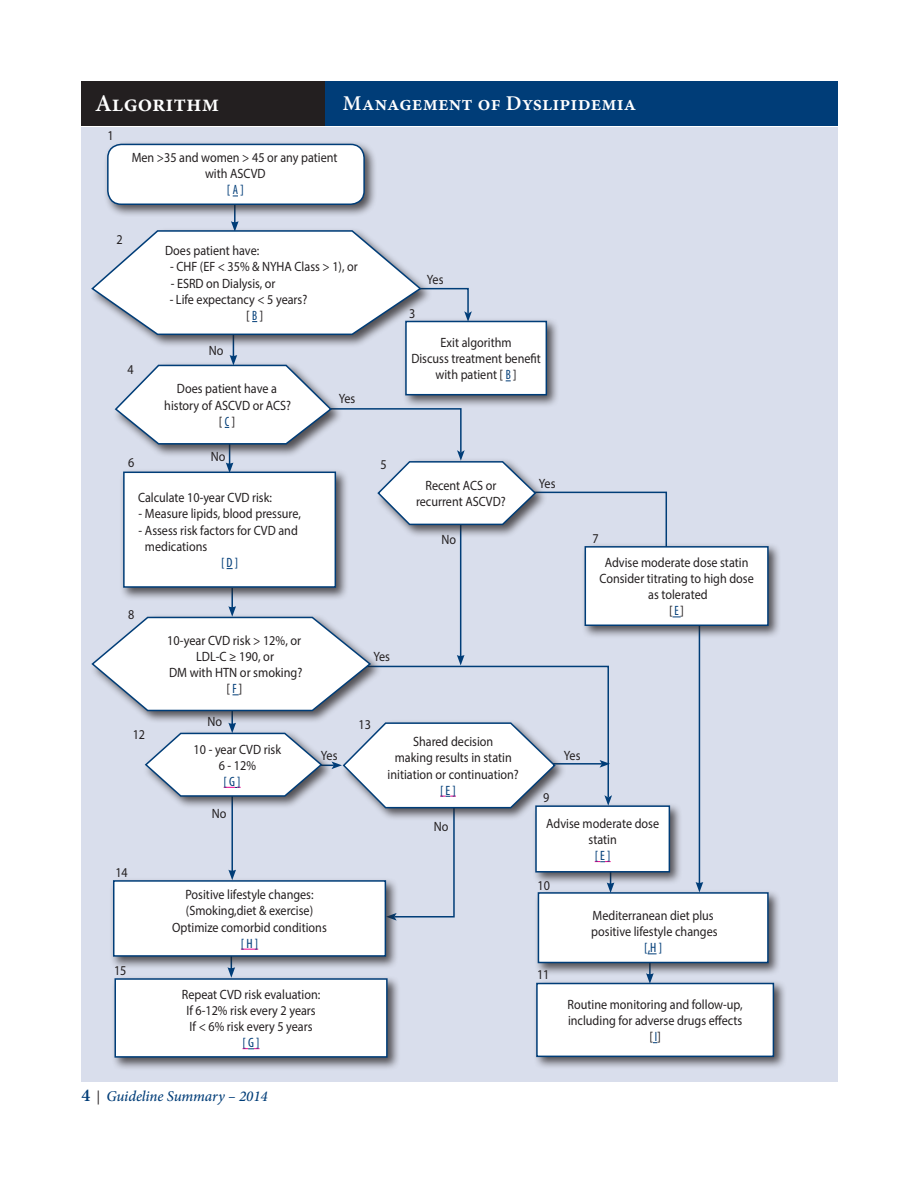
<style>
.page{position:relative;width:920px;height:1189px;background:#fff}
.page>*{position:absolute;margin:0;border:0;box-sizing:border-box;transform-origin:0 0}
.t1{font:600 24px "Minion Pro";color:#fff}
.t2{font:600 21px "Minion Pro";letter-spacing:.01em;color:#fff}
.t3{font:italic 500 15px "Minion Pro";letter-spacing:-.01em;color:#003d78}
.t4{font:13.5px/16.2px "Myriad Pro";color:#231f20;text-align:center;scale:.9 1}
.t5{font:13.5px/16.2px "Myriad Pro";color:#231f20;text-align:center;scale:.91 1}
.t6{font:condensed 13.5px "Myriad Pro";color:#003d78}
.s1{color:#003d78}
.s2{font-stretch:condensed;color:#003d78}
.s3{font-weight:600;font-style:normal;font-size:18px}
.s4{font-size:13.95px;color:#231f20}
</style>
<div class="page">
<div style="left:81px;top:127px;width:756px;height:954px;background:#d9deec"></div>
<div style="left:81px;top:81px;width:756px;height:45px;background:#003d78"></div>
<div style="left:82px;top:81px;width:243px;height:45px;background:#231f20"></div>
<hr style="left:460px;top:483px;width:1px;height:174px;background:#003d78">
<hr style="left:234px;top:201px;width:2px;height:22px;background:#003d78">
<hr style="left:233px;top:283px;width:1px;height:74px;background:#003d78">
<svg style="left:228px;top:969px;width:7px;height:6px"></svg>
<hr style="left:231px;top:588px;width:2px;height:20px;background:#003d78">
<hr style="left:699px;top:568px;width:1px;height:316px;background:#003d78">
<svg style="left:696px;top:882px;width:7px;height:7px"></svg>
<svg style="left:647px;top:976px;width:6px;height:3px"></svg>
<div style="left:89px;top:227px;width:344px;height:121px;background:#231f20;opacity:.75"></div>
<svg style="left:90px;top:221px;width:382px;height:115px"></svg>
<div style="left:581px;top:543px;width:200px;height:96px;background:#231f20;opacity:.75"></div>
<div style="left:585px;top:547px;width:183px;height:78px;background:#fff"></div>
<div style="left:584px;top:546px;width:185px;height:80px;border:2px solid #003d78"></div>
<div style="left:532px;top:802px;width:151px;height:84px;background:#231f20;opacity:.75"></div>
<div style="left:536px;top:806px;width:133px;height:66px;background:#fff"></div>
<svg style="left:91px;top:606px;width:523px;height:312px"></svg>
<div style="left:535px;top:805px;width:135px;height:67px;border:2px solid #003d78"></div>
<div style="left:402px;top:317px;width:158px;height:91px;background:#231f20;opacity:.75"></div>
<div style="left:406px;top:321px;width:140px;height:74px;background:#fff"></div>
<div style="left:405px;top:321px;width:142px;height:74px;border:2px solid #003d78"></div>
<div style="left:104px;top:140px;width:274px;height:78px;background:#231f20;opacity:.75"></div>
<div style="left:108px;top:144px;width:256px;height:60px;background:#fff;border-radius:13px"></div>
<div style="left:107px;top:144px;width:258px;height:61px;border:2px solid #003d78;border-radius:13px"></div>
<div style="left:110px;top:877px;width:289px;height:92px;background:#231f20;opacity:.75"></div>
<div style="left:114px;top:881px;width:271px;height:75px;background:#fff"></div>
<svg style="left:241px;top:949px;width:17px;height:1px"></svg>
<div style="left:113px;top:880px;width:273px;height:77px;border:2px solid #003d78"></div>
<div style="left:120px;top:468px;width:229px;height:133px;background:#231f20;opacity:.75"></div>
<div style="left:124px;top:472px;width:211px;height:115px;background:#fff"></div>
<svg style="left:114px;top:355px;width:556px;height:214px"></svg>
<div style="left:123px;top:471px;width:213px;height:117px;border:2px solid #003d78"></div>
<div style="left:111px;top:975px;width:289px;height:95px;background:#231f20;opacity:.75"></div>
<div style="left:115px;top:979px;width:272px;height:78px;background:#fff"></div>
<svg style="left:243px;top:1048px;width:17px;height:1px"></svg>
<div style="left:114px;top:978px;width:274px;height:80px;border:2px solid #003d78"></div>
<div style="left:533px;top:979px;width:254px;height:91px;background:#231f20;opacity:.75"></div>
<div style="left:537px;top:983px;width:236px;height:73px;background:#fff"></div>
<div style="left:536px;top:983px;width:238px;height:74px;border:2px solid #003d78"></div>
<div style="left:534px;top:889px;width:247px;height:87px;background:#231f20;opacity:.75"></div>
<div style="left:538px;top:893px;width:230px;height:69px;background:#fff"></div>
<div style="left:538px;top:892px;width:231px;height:71px;border:2px solid #003d78"></div>
<h1 class="t1" style="left:95px;top:87px;width:126px">Algorithm</h1>
<h2 class="t2" style="left:343px;top:88px;width:295px">Management of Dyslipidemia</h2>
<p class="t4" style="left:107px;top:128px;width:8px">1</p>
<p class="t4" style="left:132px;top:149px;width:230px">Men &gt;35 and women &gt; 45 or any patient with ASCVD<br><span class="s1">[</span> <span class="s2">A</span> <span class="s1">]</span></p>
<p class="t4" style="left:116px;top:231px;width:8px">2</p>
<p class="t4" style="left:127px;top:362px;width:8px">4</p>
<p class="t4" style="left:128px;top:454px;width:8px">6</p>
<p class="t4" style="left:165px;top:242px;width:106px">Does patient have:</p>
<p class="t4" style="left:170px;top:259px;width:210px">- CHF (EF &lt; 35% &amp; NYHA Class &gt; 1), or</p>
<p class="t4" style="left:171px;top:275px;width:118px">- ESRD on Dialysis, or</p>
<p class="t4" style="left:246px;top:291px;width:70px;text-align:left;text-indent:-76px">- Life expectancy &lt; 5 years? [ <span class="s2">B</span> ]</p>
<p class="t4" style="left:209px;top:342px;width:18px">No</p>
<p class="t4" style="left:164px;top:381px;width:142px">Does patient have a history of ASCVD or ACS? [ <span class="s2">C</span> ]</p>
<p class="t4" style="left:211px;top:448px;width:18px">No</p>
<p class="t4" style="left:339px;top:390px;width:20px">Yes</p>
<p class="t4" style="left:138px;top:489px;width:150px">Calculate 10-year CVD risk:</p>
<p class="t4" style="left:139px;top:506px;width:182px">- Measure lipids, blood pressure,</p>
<p class="t4" style="left:145px;top:522px;width:171px;text-align:left;text-indent:-6px">- Assess risk factors for CVD and medications</p>
<p class="t6" style="left:221px;top:554px;width:19px">[ D ]</p>
<p class="t4" style="left:381px;top:456px;width:8px">5</p>
<p class="t4" style="left:409px;top:305px;width:8px">3</p>
<p class="t4" style="left:427px;top:271px;width:20px">Yes</p>
<p class="t4" style="left:411px;top:334px;width:145px">Exit algorithm<br>Discuss treatment benefit with patient [ <span class="s2">B</span> ]</p>
<p class="t4" style="left:416px;top:477px;width:101px">Recent ACS or recurrent ASCVD?</p>
<p class="t4" style="left:441px;top:532px;width:18px">No</p>
<p class="t4" style="left:539px;top:475px;width:20px">Yes</p>
<p class="t4" style="left:128px;top:606px;width:8px">8</p>
<p class="t4" style="left:133px;top:726px;width:15px">12</p>
<p class="t5" style="left:167px;top:632px;width:150px">10-year CVD risk &gt; 12%, or<br>LDL-C ≥ 190, or<br>DM with HTN or smoking? [ <span class="s2">F</span> ]</p>
<p class="t4" style="left:207px;top:713px;width:18px">No</p>
<p class="t4" style="left:194px;top:741px;width:99px">10 - year CVD risk<br>6 - 12%</p>
<p class="t6" style="left:224px;top:773px;width:18px">[ G]</p>
<p class="t4" style="left:321px;top:747px;width:20px">Yes</p>
<p class="t4" style="left:373px;top:648px;width:20px">Yes</p>
<p class="t4" style="left:359px;top:716px;width:15px">13</p>
<p class="t4" style="left:388px;top:733px;width:147px">Shared decision<br>making results in statin initiation or continuation?</p>
<p class="t6" style="left:440px;top:782px;width:17px">[ E ]</p>
<p class="t4" style="left:543px;top:789px;width:8px">9</p>
<p class="t4" style="left:564px;top:747px;width:20px">Yes</p>
<p class="t4" style="left:593px;top:530px;width:8px">7</p>
<p class="t4" style="left:599px;top:554px;width:173px">Advise moderate dose statin<br>Consider titrating to high dose as tolerated<br>[ <span class="s2">E</span> ]</p>
<p class="t4" style="left:115px;top:864px;width:15px">14</p>
<p class="t4" style="left:114px;top:962px;width:15px">15</p>
<p class="t4" style="left:212px;top:805px;width:18px">No</p>
<p class="t4" style="left:172px;top:886px;width:173px">Positive lifestyle changes: (Smoking,diet &amp; exercise)<br>Optimize comorbid conditions</p>
<p class="t6" style="left:241px;top:935px;width:19px">[ H ]</p>
<p class="t4" style="left:182px;top:986px;width:155px">Repeat CVD risk evaluation:<br>If 6-12% risk every 2 years<br>If &lt; 6% risk every 5 years</p>
<p class="t6" style="left:243px;top:1035px;width:18px">[ G ]</p>
<p class="t3" style="left:81px;top:1086px;width:188px"><span class="s3">4</span> <span class="s4">|</span> Guideline Summary – 2014</p>
<p class="t4" style="left:434px;top:818px;width:18px">No</p>
<p class="t4" style="left:546px;top:815px;width:127px">Advise moderate dose statin</p>
<p class="t6" style="left:595px;top:848px;width:17px">[ E ]</p>
<p class="t4" style="left:537px;top:877px;width:15px">10</p>
<p class="t4" style="left:537px;top:966px;width:15px">11</p>
<p class="t4" style="left:591px;top:907px;width:142px;text-align:left">Mediterranean diet plus positive lifestyle changes</p>
<p class="t6" style="left:644px;top:940px;width:19px">[,H ]</p>
<p class="t4" style="left:568px;top:996px;width:196px">Routine monitoring and follow-up, including for adverse drugs effects [ <span class="s2">I</span>]</p>
</div>
